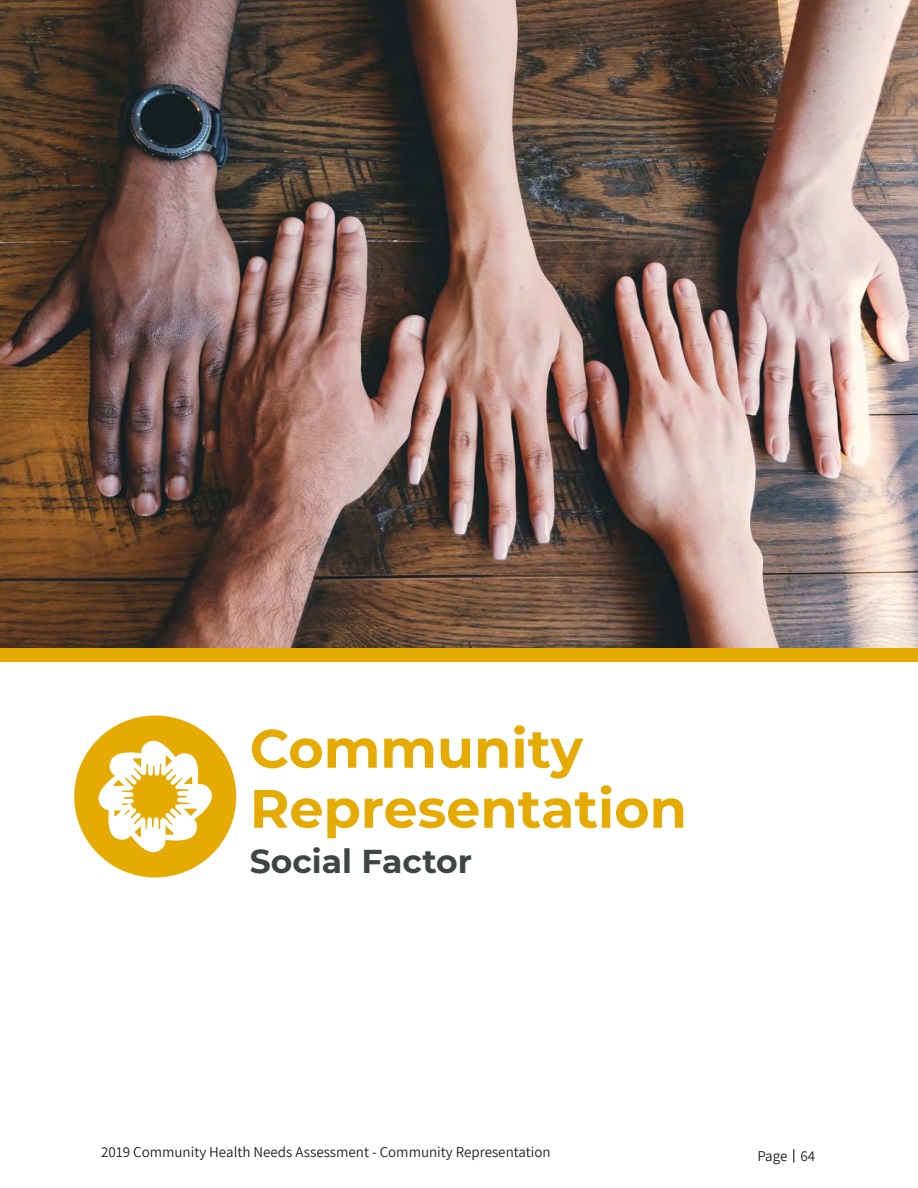
<style>
.page{position:relative;width:918px;height:1188px;background:#fff}
.page>*{position:absolute;margin:0;border:0;box-sizing:border-box;transform-origin:0 0}
.t1{font:700 54px/60px "Montserrat";color:#e6ab03}
.t2{font:700 33px "Montserrat";color:#3f4444}
.t3{font:15px "Assistant";color:#231f20}
</style>
<div class="page">
<div style="left:0;top:648px;width:918px;height:14px;background:#e6ab03"></div>
<img style="left:0;top:0;width:918px;height:648px">
<div style="left:74px;top:716px;width:162px;height:162px;background:#e6ab03;border-radius:50%"></div>
<svg style="left:99px;top:741px;width:113px;height:111px"></svg>
<svg style="left:793px;top:1149px;width:1px;height:14px"></svg>
<p class="t1" style="left:250px;top:716px;width:439px">Community<br>Representation</p>
<p class="t2" style="left:250px;top:838px;width:224px">Social Factor</p>
<p class="t3" style="left:101px;top:1142px;width:451px">2019 Community Health Needs Assessment - Community Representation</p>
<p class="t3" style="left:757px;top:1146px;width:31px">Page</p>
<p class="t3" style="left:801px;top:1146px;width:16px">64</p>
</div>
